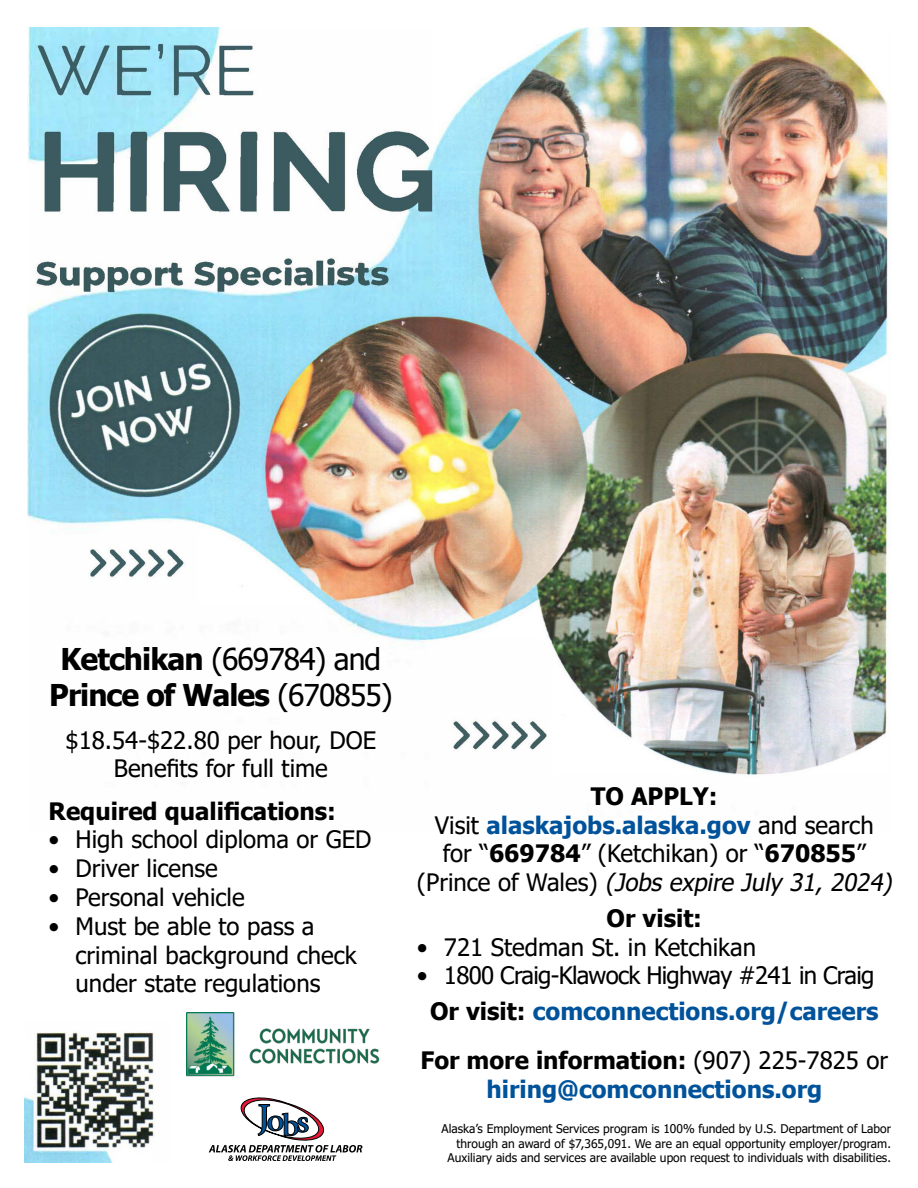
<style>
.page{position:relative;width:918px;height:1188px;background:#fff}
.page>*{position:absolute;margin:0;border:0;box-sizing:border-box;transform-origin:0 0}
.t1{font:700 30px/36px "Tahoma";letter-spacing:-.03em;color:#000;text-align:center}
.t2{font:24px/28.8px "Tahoma";color:#000;text-align:center}
.t3{font:24px/35.5px "Tahoma";letter-spacing:-.03em;color:#000;text-align:center}
.t4{font:700 24px/28.8px "Tahoma";color:#00539b;text-align:center}
.t5{font:700 24px "Tahoma";color:#000}
.t6{font:12px/14.4px "Tahoma";color:#000;text-align:right}
.s1{font-weight:400}
.s2{font-weight:700}
.s3{font-weight:700;color:#00539b}
.s4{font-style:italic}
.s5{color:#000}
.s6{font-weight:400;color:#000}
</style>
<div class="page">
<img style="left:27px;top:27px;width:862px;height:748px">
<img style="left:24px;top:1032px;width:130px;height:130px">
<svg style="left:209px;top:1098px;width:153px;height:63px"></svg>
<img style="left:187px;top:1013px;width:193px;height:64px">
<p class="t1" style="left:49px;top:643px;width:345px">Ketchikan <span class="s1">(669784) and<br></span>Prince of Wales <span class="s1">(670855)</span></p>
<p class="t2" style="left:66px;top:727px;width:312px">$18.54-$22.80 per hour, DOE<br>Benefits for full time</p>
<p class="t5" style="left:49px;top:794px;width:289px">Required qualifications:</p>
<p class="t2" style="left:49px;top:827px;width:324px">• High school diploma or GED</p>
<p class="t2" style="left:49px;top:855px;width:171px">• Driver license</p>
<p class="t2" style="left:49px;top:884px;width:198px">• Personal vehicle</p>
<p class="t2" style="left:76px;top:913px;width:283px;text-align:left;text-indent:-27px">• Must be able to pass a criminal background check under state regulations</p>
<p class="t2" style="left:417px;top:783px;width:482px"><span class="s2">TO APPLY:<br></span>Visit <span class="s3">alaskajobs.alaska.gov</span> and search<br>for “<span class="s2">669784</span>” (Ketchikan) or “<span class="s2">670855</span>”<br>( P r i n c e o f Wa l e s ) <span class="s4">(Jobsexpire July 31,2024)</span></p>
<p class="t5" style="left:607px;top:901px;width:97px">Or visit:</p>
<p class="t2" style="left:417px;top:934px;width:341px">• 721 Stedman St. in Ketchikan</p>
<p class="t3" style="left:417px;top:959px;width:463px">• 1800 Craig-Klawock Highway #241 in Craig<br><span class="s2">Or visit:</span> <span class="s3">comconnections.org/careers</span></p>
<p class="t4" style="left:420px;top:1047px;width:469px"><span class="s5">For more information:</span> <span class="s6">(907) 225-7825 or </span>hiring@comconnections.org</p>
<p class="t6" style="left:442px;top:1122px;width:451px">Alaska’s Employment Services program is 100% funded by U.S. Department of Labor through an award of $7,365,091. We are an equal opportunity employer/program.<br>Auxiliary aids and services are available upon request to individuals with disabilities.</p>
</div>
